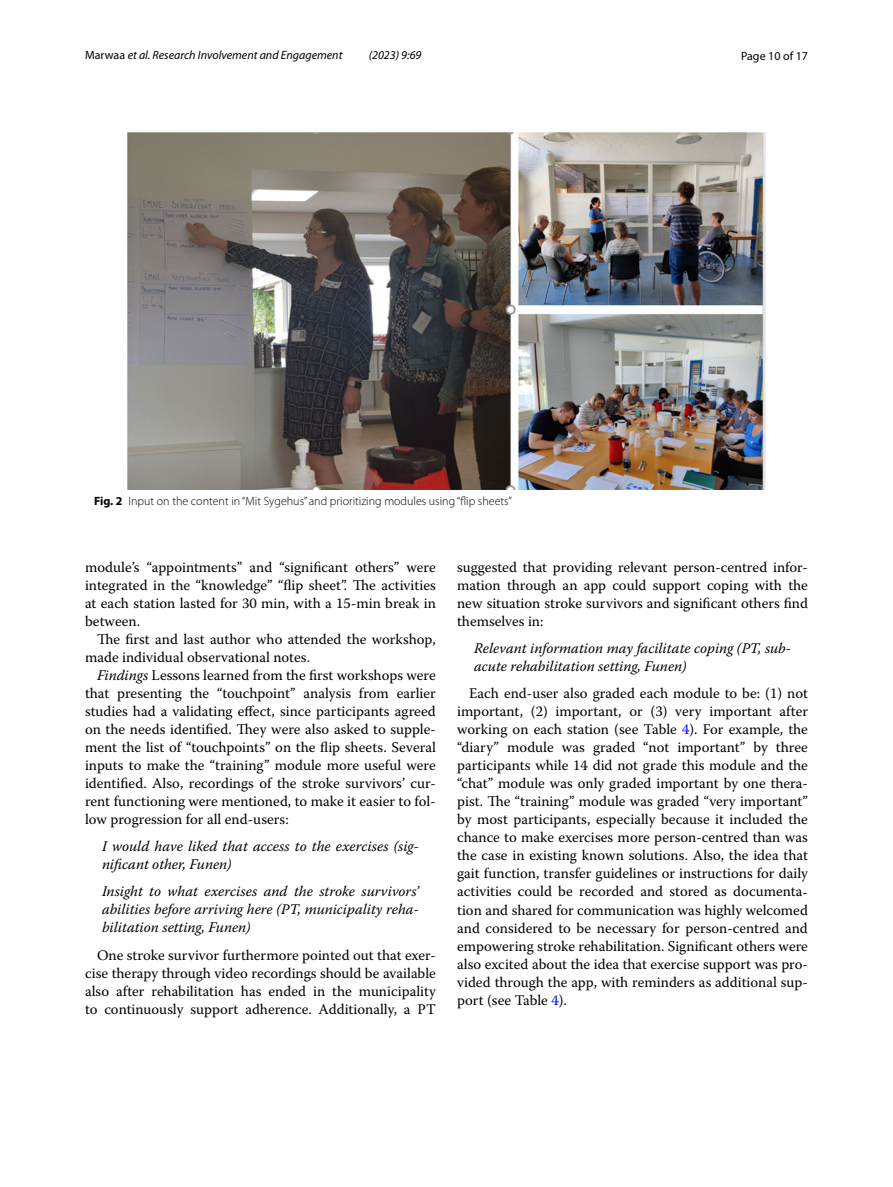
<style>
.page{position:relative;width:893px;height:1187px;background:#fff}
.page>*{position:absolute;margin:0;border:0;box-sizing:border-box;transform-origin:0 0}
.t1{font:14.7px/18px "Warnock Pro";color:#000;text-align:justify}
.t2{font:italic 14.7px/18px "Warnock Pro";color:#000}
.t3{font:300 12px "Myriad Pro";color:#000}
.t4{font:italic 12px "Myriad Pro";color:#000}
.t5{font:12px "Myriad Pro";color:#000}
.s1{font-style:normal}
.s2{font-weight:700}
.s3{font-style:italic}
.s4{color:#00f}
</style>
<div class="page">
<img style="left:127px;top:133px;width:638px;height:357px">
<p class="t4" style="left:85px;top:48px;width:259px"><span class="s1">Marwaa</span> et al. Research Involvement and Engagement</p>
<p class="t4" style="left:369px;top:48px;width:54px">(2023) 9:69</p>
<p class="t5" style="left:741px;top:48px;width:68px">Page 10 of 17</p>
<p class="t3" style="left:94px;top:494px;width:419px"><span class="s2">Fig. 2</span> Input on the content in“Mit Sygehus” and prioritizing modules using “flip sheets”</p>
<p class="t1" style="left:85px;top:557px;width:352px">module’s “appointments” and “significant others” were integrated in the “knowledge” “flip sheet”. The activities at each station lasted for 30 min, with a 15-min break in between.</p>
<p class="t1" style="left:85px;top:629px;width:352px;text-indent:12px">The first and last author who attended the workshop, made individual observational notes.</p>
<p class="t1" style="left:85px;top:665px;width:352px;text-indent:12px"><span class="s3">Findings</span> Lessons learned from the first workshops were that presenting the “touchpoint” analysis from earlier studies had a validating effect, since participants agreed on the needs identified. They were also asked to supple&shy;ment the list of “touchpoints” on the flip sheets. Several inputs to make the “training” module more useful were identified. Also, recordings of the stroke survivors’ cur&shy;rent functioning were mentioned, to make it easier to fol&shy;low progression for all end-users:</p>
<p class="t2" style="left:102px;top:837px;width:318px">I would have liked that access to the exercises (sig&shy;nificant other, Funen)</p>
<p class="t2" style="left:102px;top:882px;width:318px;text-align:justify">Insight to what exercises and the stroke survivors’ abilities before arriving here (PT, municipality reha&shy;bilitation setting, Funen)</p>
<p class="t1" style="left:85px;top:945px;width:352px;text-indent:12px">One stroke survivor furthermore pointed out that exer&shy;cise therapy through video recordings should be available also after rehabilitation has ended in the municipality to continuously support adherence. Additionally, a PT</p>
<p class="t1" style="left:457px;top:557px;width:352px">suggested that providing relevant person-centred infor&shy;mation through an app could support coping with the new situation stroke survivors and significant others find themselves in:</p>
<p class="t2" style="left:474px;top:639px;width:318px">Relevant information may facilitate coping (PT, sub&shy;acute rehabilitation setting, Funen)</p>
<p class="t1" style="left:457px;top:684px;width:352px;text-indent:12px">Each end-user also graded each module to be: (1) not important, (2) important, or (3) very important after working on each station (see Table <span class="s4">4</span>). For example, the “diary” module was graded “not important” by three participants while 14 did not grade this module and the “chat” module was only graded important by one thera&shy;pist. The “training” module was graded “very important” by most participants, especially because it included the chance to make exercises more person-centred than was the case in existing known solutions. Also, the idea that gait function, transfer guidelines or instructions for daily activities could be recorded and stored as documenta&shy;tion and shared for communication was highly welcomed and considered to be necessary for person-centred and empowering stroke rehabilitation. Significant others were also excited about the idea that exercise support was pro&shy;vided through the app, with reminders as additional sup&shy;port (see Table <span class="s4">4</span>).</p>
</div>
